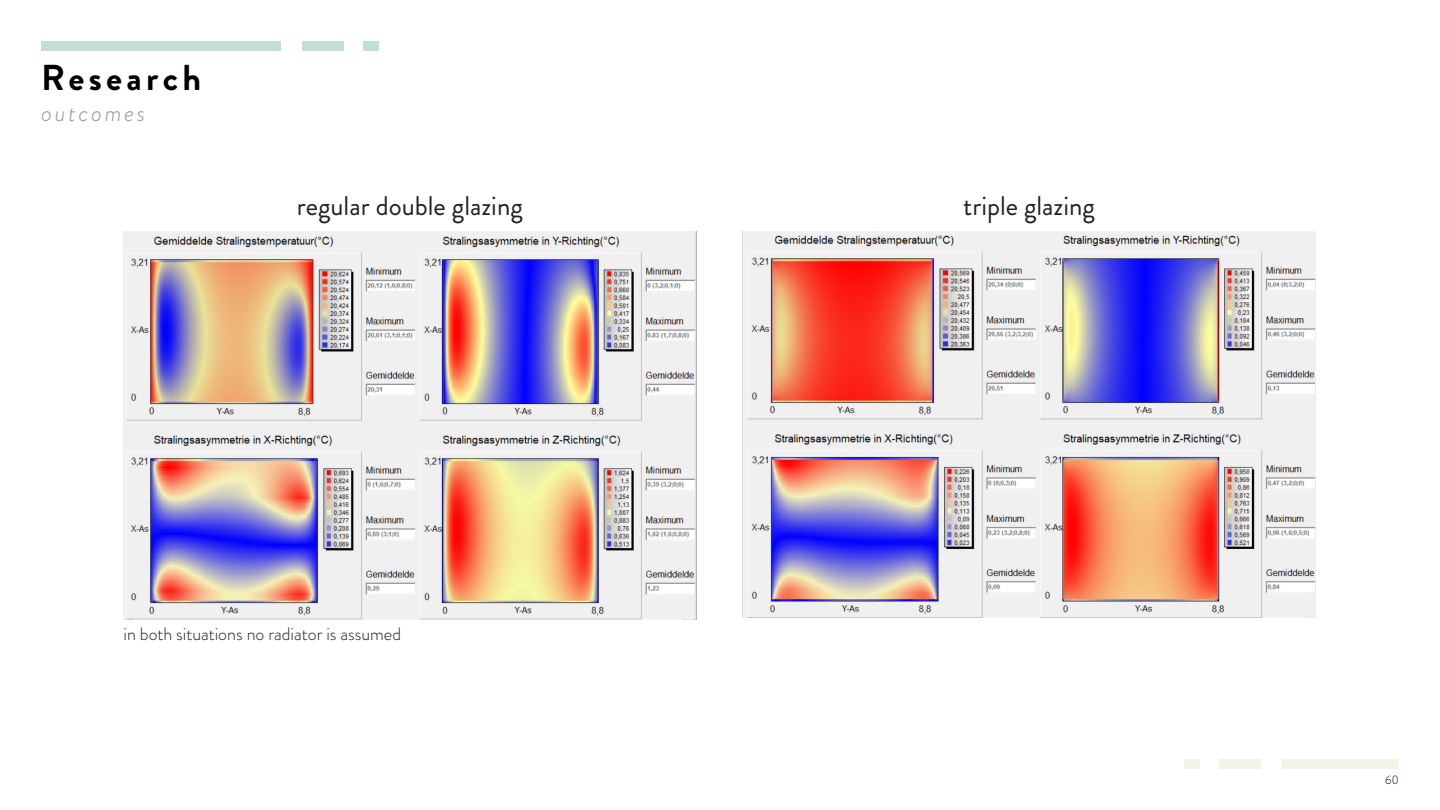
<style>
.page{position:relative;width:1440px;height:810px;background:#fff}
.page>*{position:absolute;margin:0;border:0;box-sizing:border-box;transform-origin:0 0}
.t1{font:700 36px "Brandon Grotesque";letter-spacing:.12em;color:#000}
.t2{font:27px "Brandon Grotesque";color:#231f20}
.t3{font:italic 300 24px "Brandon Grotesque";letter-spacing:.11em;color:#939598}
.t4{font:300 18px "Brandon Grotesque";color:#231f20}
.t5{font:300 12px "Circe";color:#00382b}
</style>
<div class="page">
<div style="left:41px;top:41px;width:240px;height:10px;background:#c1e0d2"></div>
<div style="left:303px;top:41px;width:41px;height:10px;background:#c1e0d2"></div>
<div style="left:363px;top:41px;width:16px;height:10px;background:#c1e0d2"></div>
<div style="left:1282px;top:759px;width:117px;height:10px;background:#f4f3e8"></div>
<div style="left:1219px;top:759px;width:41px;height:10px;background:#f4f3e8"></div>
<div style="left:1184px;top:759px;width:16px;height:10px;background:#f4f3e8"></div>
<img style="left:124px;top:232px;width:572px;height:387px">
<img style="left:743px;top:232px;width:572px;height:386px">
<p class="t1" style="left:41px;top:53px;width:161px">Research</p>
<p class="t3" style="left:41px;top:96px;width:105px">outcomes</p>
<p class="t2" style="left:297px;top:187px;width:227px">regular double glazing</p>
<p class="t2" style="left:963px;top:187px;width:133px">triple glazing</p>
<p class="t4" style="left:124px;top:621px;width:279px">in both situations no radiator is assumed</p>
<p class="t5" style="left:1385px;top:772px;width:15px">60</p>
</div>
